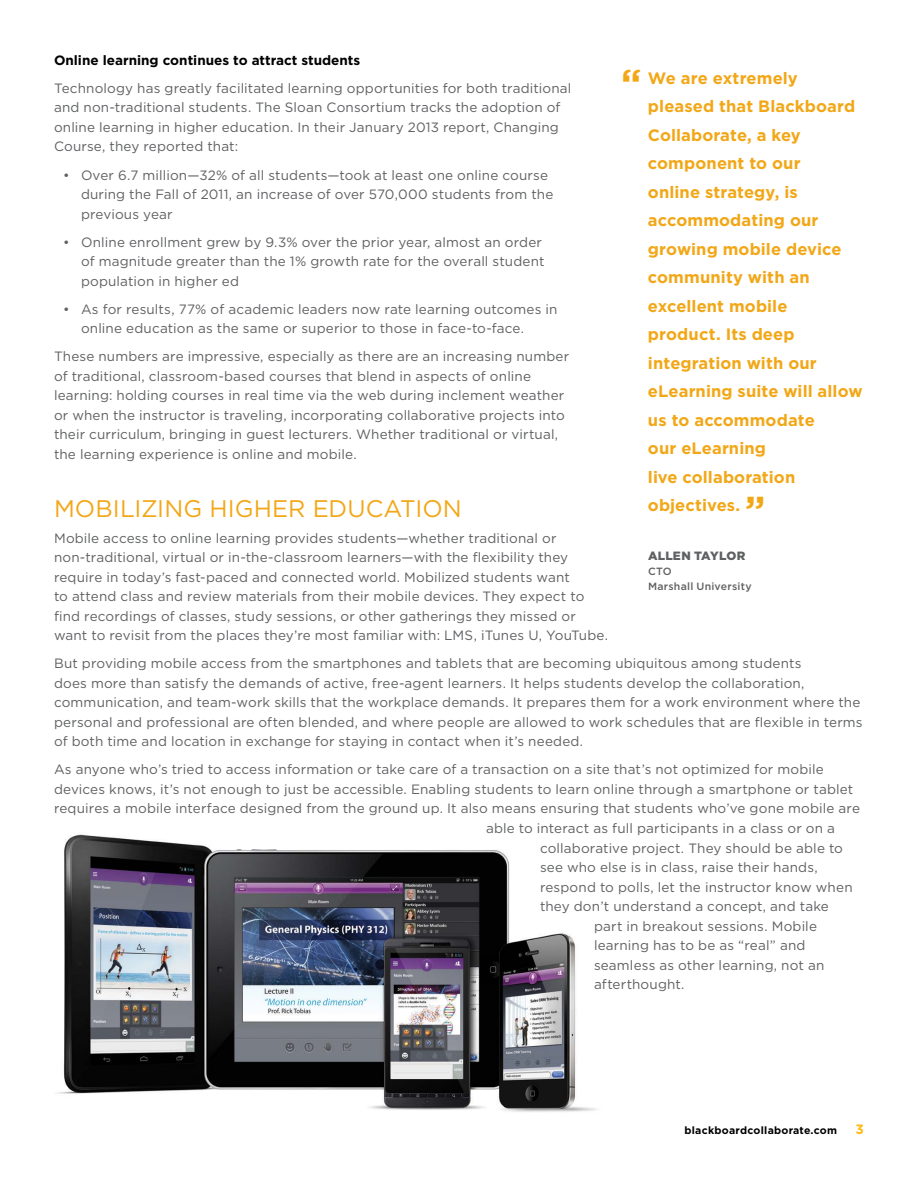
<style>
.page{position:relative;width:918px;height:1188px;background:#fff}
.page>*{position:absolute;margin:0;border:0;box-sizing:border-box;transform-origin:0 0}
.t1{font:700 37.5px "Gotham";color:#f2a717}
.t2{font:24px "Gotham";letter-spacing:.005em;color:#f2a717}
.t3{font:700 16.5px/28.5px "Gotham";letter-spacing:.005em;color:#f2a717}
.t4{font:13.5px/19.5px "Gotham";letter-spacing:.01em;color:#5f6062}
.t5{font:700 13.5px "Gotham";color:#000}
.t6{font:700 13.5px "Gotham";color:#febc11}
.t7{font:900 12px "Gotham";letter-spacing:.015em;color:#5f6062}
.t8{font:700 10.5px "Gotham";letter-spacing:.025em;color:#000}
.t9{font:500 10.5px/15px "Gotham";letter-spacing:.025em;color:#5f6062}
</style>
<div class="page">
<img style="left:56px;top:834px;width:541px;height:278px">
<p class="t5" style="left:54px;top:51px;width:308px">Online learning continues to attract students</p>
<p class="t4" style="left:54px;top:78px;width:519px">Technology has greatly facilitated learning opportunities for both traditional and non-traditional students. The Sloan Consortium tracks the adoption of online learning in higher education. In their January 2013 report, Changing Course, they reported that:</p>
<p class="t4" style="left:81px;top:165px;width:474px;text-indent:-18px">• Over 6.7 million—32% of all students—took at least one online course during the Fall of 2011, an increase of over 570,000 students from the previous year</p>
<p class="t4" style="left:81px;top:232px;width:465px;text-indent:-18px">• Online enrollment grew by 9.3% over the prior year, almost an order of magnitude greater than the 1% growth rate for the overall student population in higher ed</p>
<p class="t4" style="left:81px;top:299px;width:478px;text-indent:-18px">• As for results, 77% of academic leaders now rate learning outcomes in online education as the same or superior to those in face-to-face.</p>
<p class="t4" style="left:54px;top:347px;width:517px">These numbers are impressive, especially as there are an increasing number of traditional, classroom-based courses that blend in aspects of online learning: holding courses in real time via the web during inclement weather or when the instructor is traveling, incorporating collaborative projects into their curriculum, bringing in guest lecturers. Whether traditional or virtual, the learning experience is online and mobile.</p>
<h1 class="t1" style="left:621px;top:58px;width:22px">“</h1>
<p class="t3" style="left:648px;top:64px;width:216px">We are extremely pleased that Blackboard<br>Collaborate, a key component to our<br>online strategy, is accommodating our growing mobile device community with an excellent mobile product. Its deep integration with our eLearning suite will allow us to accommodate<br>our eLearning<br>live collaboration objectives.</p>
<h1 class="t1" style="left:745px;top:485px;width:22px">”</h1>
<h2 class="t2" style="left:54px;top:493px;width:409px">MOBILIZING HIGHER EDUCATION</h2>
<p class="t4" style="left:54px;top:528px;width:556px">Mobile access to online learning provides students—whether traditional or non-traditional, virtual or in-the-classroom learners—with the flexibility they require in today’s fast-paced and connected world. Mobilized students want<br>to attend class and review materials from their mobile devices. They expect to find recordings of classes, study sessions, or other gatherings they missed or want to revisit from the places they’re most familiar with: LMS, iTunes U, YouTube.</p>
<p class="t4" style="left:54px;top:654px;width:810px">But providing mobile access from the smartphones and tablets that are becoming ubiquitous among students<br>does more than satisfy the demands of active, free-agent learners. It helps students develop the collaboration, communication, and team-work skills that the workplace demands. It prepares them for a work environment where the personal and professional are often blended, and where people are allowed to work schedules that are flexible in terms of both time and location in exchange for staying in contact when it’s needed.</p>
<p class="t4" style="left:54px;top:760px;width:771px">As anyone who’s tried to access information or take care of a transaction on a site that’s not optimized for mobile</p>
<p class="t4" style="left:54px;top:779px;width:801px">devices knows, it’s not enough to just be accessible. Enabling students to learn online through a smartphone or tablet</p>
<p class="t4" style="left:54px;top:799px;width:808px">requires a mobile interface designed from the ground up. It also means ensuring that students who’ve gone mobile are</p>
<p class="t4" style="left:486px;top:818px;width:351px">able to interact as full participants in a class or on a</p>
<p class="t4" style="left:540px;top:838px;width:305px">collaborative project. They should be able to</p>
<p class="t4" style="left:540px;top:857px;width:279px">see who else is in class, raise their hands,</p>
<p class="t4" style="left:540px;top:877px;width:314px">respond to polls, let the instructor know when</p>
<p class="t4" style="left:540px;top:896px;width:290px">they don’t understand a concept, and take</p>
<p class="t4" style="left:594px;top:916px;width:224px">part in breakout sessions. Mobile</p>
<p class="t4" style="left:594px;top:935px;width:213px">learning has to be as “real” and</p>
<p class="t4" style="left:594px;top:955px;width:232px">seamless as other learning, not an</p>
<p class="t4" style="left:594px;top:974px;width:92px">afterthought.</p>
<p class="t7" style="left:648px;top:548px;width:99px">ALLEN TAYLOR</p>
<p class="t9" style="left:648px;top:564px;width:105px">CTO<br>Marshall University</p>
<p class="t8" style="left:685px;top:1123px;width:154px">blackboardcollaborate.com</p>
<p class="t6" style="left:856px;top:1120px;width:10px">3</p>
</div>
